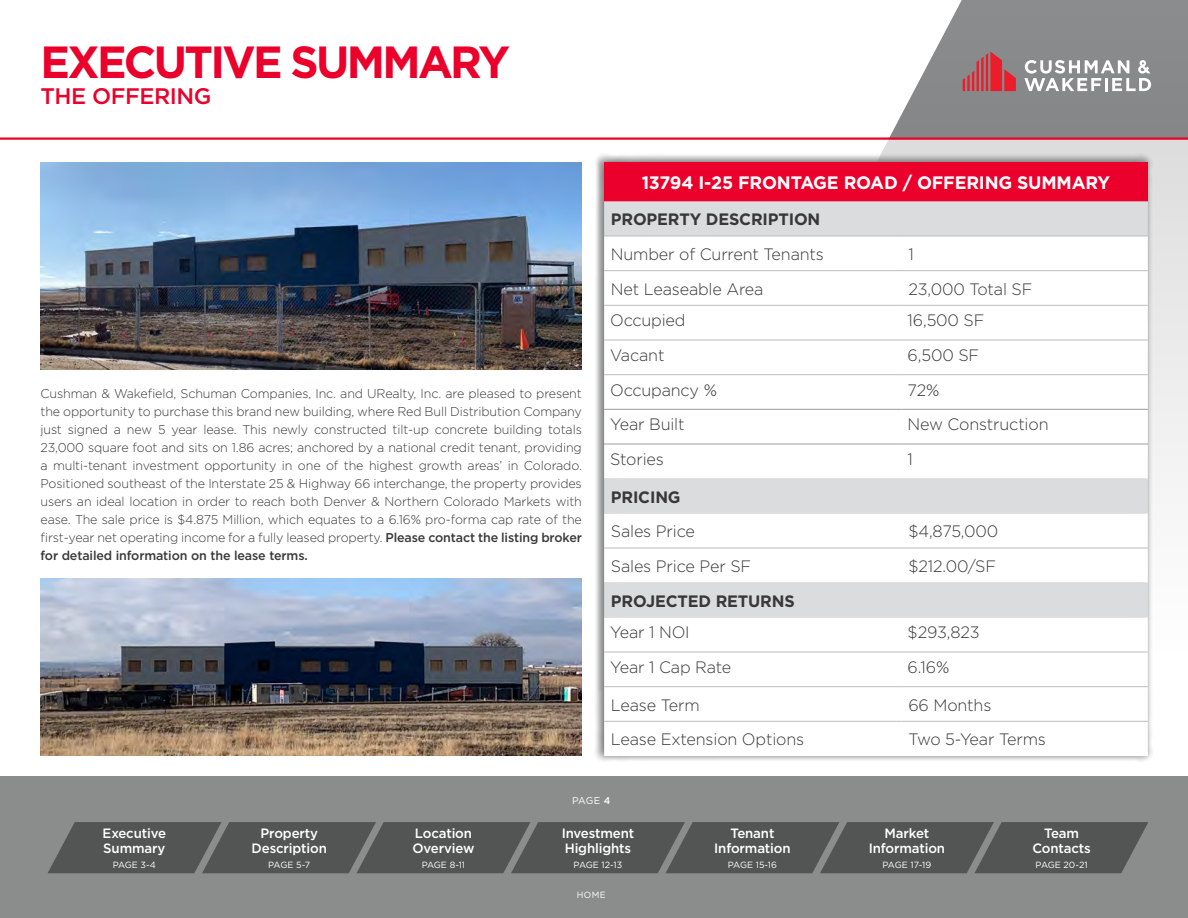
<style>
.page{position:relative;width:1188px;height:918px;background:#fff}
.page>*{position:absolute;margin:0;border:0;box-sizing:border-box;transform-origin:0 0}
.t1{font:700 45px "Gotham";letter-spacing:-.06em;color:#ea002a}
.t2{font:500 22.5px "Gotham";letter-spacing:-.02em;color:#ea002a}
.t3{font:700 18px "Gotham";letter-spacing:-.01em;color:#fff}
.t4{font:300 16.5px "Gotham";letter-spacing:-.01em;color:#383839}
.t5{font:700 16.5px "Gotham";letter-spacing:-.01em;color:#383839}
.t6{font:500 13.5px/15px "Gotham";letter-spacing:-.01em;color:#fff;text-align:center}
.t7{font:300 12.75px/18px "Gotham";letter-spacing:-.01em;color:#383839;text-align:justify}
.t8{font:9.9px "Gotham";color:#fff}
.t9{font:9px "Gotham";letter-spacing:-.04em;color:#fff}
.s1{font-weight:500}
</style>
<div class="page">
<div style="left:0;top:776px;width:1188px;height:142px;background:#8b8d8d"></div>
<svg style="left:881px;top:140px;width:307px;height:348px;fill:#e6e6e6"></svg>
<hr style="left:0;top:137px;width:1188px;height:3px;background:#ea002a">
<svg style="left:889px;top:0;width:299px;height:138px"></svg>
<img style="left:41px;top:579px;width:541px;height:177px">
<img style="left:40px;top:162px;width:542px;height:207px">
<div style="left:595px;top:153px;width:558px;height:609px;background:#6f7171;opacity:.85"></div>
<div style="left:604px;top:162px;width:544px;height:39px;background:#ea002a"></div>
<div style="left:604px;top:201px;width:544px;height:312px;background:#dadcdd"></div>
<svg style="left:604px;top:237px;width:544px;height:242px"></svg>
<svg style="left:604px;top:513px;width:544px;height:243px"></svg>
<hr style="left:604px;top:236px;width:298px;height:1px;background:#bbbdbf">
<hr style="left:902px;top:236px;width:246px;height:1px;background:#bbbdbf">
<hr style="left:604px;top:270px;width:298px;height:1px;background:#bbbdbf">
<hr style="left:902px;top:270px;width:246px;height:1px;background:#bbbdbf">
<hr style="left:604px;top:305px;width:298px;height:1px;background:#bbbdbf">
<hr style="left:902px;top:305px;width:246px;height:1px;background:#bbbdbf">
<hr style="left:604px;top:340px;width:298px;height:1px;background:#bbbdbf">
<hr style="left:902px;top:340px;width:246px;height:1px;background:#bbbdbf">
<hr style="left:604px;top:374px;width:298px;height:1px;background:#bbbdbf">
<hr style="left:902px;top:374px;width:246px;height:1px;background:#bbbdbf">
<hr style="left:604px;top:548px;width:298px;height:1px;background:#bbbdbf">
<hr style="left:902px;top:548px;width:246px;height:1px;background:#bbbdbf">
<hr style="left:604px;top:652px;width:298px;height:1px;background:#bbbdbf">
<hr style="left:902px;top:652px;width:246px;height:1px;background:#bbbdbf">
<hr style="left:604px;top:686px;width:298px;height:1px;background:#bbbdbf">
<hr style="left:902px;top:686px;width:246px;height:1px;background:#bbbdbf">
<hr style="left:604px;top:721px;width:298px;height:1px;background:#bbbdbf">
<hr style="left:902px;top:721px;width:246px;height:1px;background:#bbbdbf">
<hr style="left:604px;top:409px;width:298px;height:1px;background:#9a9d9d">
<hr style="left:902px;top:409px;width:246px;height:1px;background:#9a9d9d">
<hr style="left:604px;top:444px;width:298px;height:1px;background:#9a9d9d">
<hr style="left:902px;top:444px;width:246px;height:1px;background:#9a9d9d">
<svg style="left:48px;top:822px;width:1100px;height:51px"></svg>
<h1 class="t1" style="left:40px;top:32px;width:471px">EXECUTIVE SUMMARY</h1>
<h2 class="t2" style="left:40px;top:81px;width:173px">THE OFFERING</h2>
<p class="t7" style="left:40px;top:384px;width:543px">Cushman &amp; Wakefield, Schuman Companies, Inc. and URealty, Inc. are pleased to present the opportunity to purchase this brand new building, where Red Bull Distribution Company just signed a new 5 year lease. This newly constructed tilt-up concrete building totals 23,000 square foot and sits on 1.86 acres; anchored by a national credit tenant, providing a multi-tenant investment opportunity in one of the highest growth areas’ in Colorado.<br>Positioned southeast of the Interstate 25 &amp; Highway 66 interchange, the property provides users an ideal location in order to reach both Denver &amp; Northern Colorado Markets with ease. The sale price is $4.875 Million, which equates to a 6.16% pro-forma cap rate of the first-year net operating income for a fully leased property. <span class="s1">Please contact the listing broker for detailed information on the lease terms.</span></p>
<h3 class="t3" style="left:642px;top:171px;width:470px">13794 I-25 FRONTAGE ROAD / OFFERING SUMMARY</h3>
<p class="t5" style="left:611px;top:208px;width:211px">PROPERTY DESCRIPTION</p>
<p class="t4" style="left:611px;top:244px;width:215px">Number of Current Tenants</p>
<p class="t4" style="left:908px;top:244px;width:7px">1</p>
<p class="t4" style="left:611px;top:278px;width:154px">Net Leaseable Area</p>
<p class="t4" style="left:908px;top:278px;width:125px">23,000 Total SF</p>
<p class="t4" style="left:610px;top:310px;width:77px">Occupied</p>
<p class="t4" style="left:908px;top:310px;width:78px">16,500 SF</p>
<p class="t4" style="left:610px;top:345px;width:56px">Vacant</p>
<p class="t4" style="left:908px;top:345px;width:73px">6,500 SF</p>
<p class="t4" style="left:610px;top:379px;width:108px">Occupancy %</p>
<p class="t4" style="left:908px;top:379px;width:33px">72%</p>
<p class="t4" style="left:610px;top:414px;width:76px">Year Built</p>
<p class="t4" style="left:908px;top:414px;width:142px">New Construction</p>
<p class="t4" style="left:610px;top:449px;width:55px">Stories</p>
<p class="t4" style="left:908px;top:449px;width:7px">1</p>
<p class="t5" style="left:611px;top:486px;width:71px">PRICING</p>
<p class="t4" style="left:611px;top:521px;width:86px">Sales Price</p>
<p class="t4" style="left:908px;top:521px;width:91px">$4,875,000</p>
<p class="t4" style="left:611px;top:556px;width:142px">Sales Price Per SF</p>
<p class="t4" style="left:908px;top:556px;width:89px">$212.00/SF</p>
<p class="t5" style="left:611px;top:590px;width:185px">PROJECTED RETURNS</p>
<p class="t4" style="left:610px;top:622px;width:81px">Year 1 NOI</p>
<p class="t4" style="left:908px;top:622px;width:74px">$293,823</p>
<p class="t4" style="left:610px;top:657px;width:123px">Year 1 Cap Rate</p>
<p class="t4" style="left:908px;top:657px;width:43px">6.16%</p>
<p class="t4" style="left:611px;top:694px;width:90px">Lease Term</p>
<p class="t4" style="left:908px;top:694px;width:85px">66 Months</p>
<p class="t4" style="left:611px;top:729px;width:195px">Lease Extension Options</p>
<p class="t4" style="left:908px;top:729px;width:139px">Two 5-Year Terms</p>
<p class="t6" style="left:103px;top:825px;width:65px;text-align:left">Executive<br>Summary</p>
<p class="t9" style="left:113px;top:859px;width:45px">PAGE 3-4</p>
<p class="t6" style="left:252px;top:826px;width:77px">Property<br>Description</p>
<p class="t9" style="left:268px;top:859px;width:44px">PAGE 5-7</p>
<p class="t6" style="left:413px;top:826px;width:63px;text-align:left">Location<br>Overview</p>
<p class="t9" style="left:422px;top:859px;width:45px">PAGE 8-11</p>
<p class="t8" style="left:572px;top:794px;width:40px">PAGE <span class="s1">4</span></p>
<p class="t6" style="left:562px;top:825px;width:74px;text-align:left">Investment<br>Highlights</p>
<p class="t9" style="left:574px;top:859px;width:50px">PAGE 12-13</p>
<p class="t9" style="left:577px;top:889px;width:30px">HOME</p>
<p class="t6" style="left:714px;top:826px;width:78px">Tenant<br>Information</p>
<p class="t9" style="left:728px;top:859px;width:51px">PAGE 15-16</p>
<p class="t6" style="left:869px;top:826px;width:78px">Market<br>Information</p>
<p class="t9" style="left:883px;top:859px;width:50px">PAGE 17-19</p>
<p class="t6" style="left:1032px;top:826px;width:60px">Team<br>Contacts</p>
<p class="t9" style="left:1036px;top:859px;width:54px">PAGE 20-21</p>
</div>
